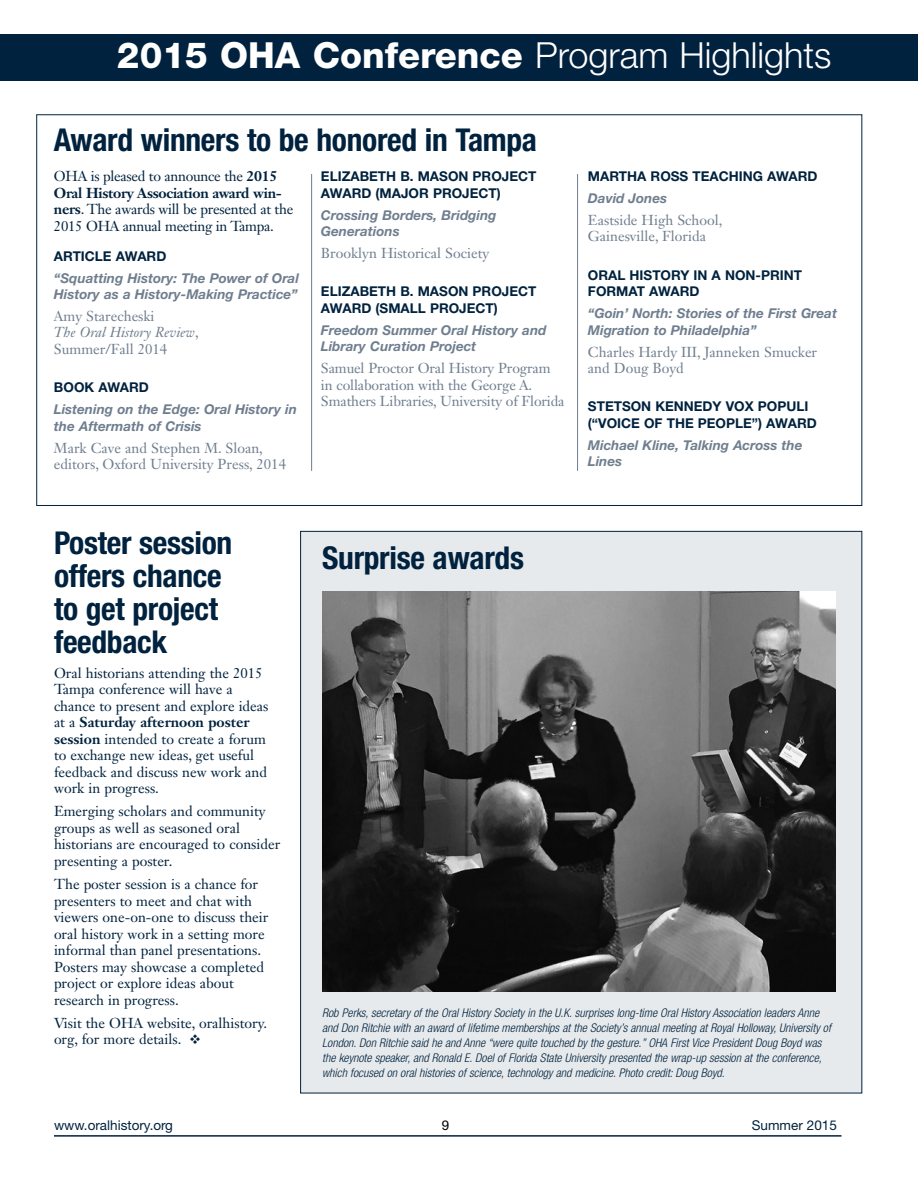
<style>
.page{position:relative;width:918px;height:1188px;background:#fff}
.page>*{position:absolute;margin:0;border:0;box-sizing:border-box;transform-origin:0 0}
.t1{font:800 36px "Helvetica Neue LT Std";color:#fff}
.t2{font:700 condensed 31.5px/33px "Helvetica Neue LT Std";letter-spacing:-.01em;color:#00223e}
.t3{font:14.25px/16.5px "Janson Text LT Std";color:#00223e}
.t4{font:14.25px/16.5px "Janson Text LT Std";color:#6f7e8e}
.t5{font:14.25px/16.5px "Janson Text LT Std";letter-spacing:-.02em;color:#00223e}
.t6{font:italic 700 13.5px/16.5px "Helvetica Neue LT Std";color:#6f7e8e}
.t7{font:700 13.5px/16.5px "Helvetica Neue LT Std";color:#00223e}
.t8{font:13.5px "Helvetica Neue LT Std";color:#00223e}
.t9{font:13.5px "Helvetica Neue LT Std";color:#000}
.t10{font:italic 300 condensed 12px/15px "Helvetica Neue LT Std";color:#00223e}
.s1{font-weight:300}
.s2{font-weight:700}
.s3{font-style:italic}
</style>
<div class="page">
<hr style="left:54px;top:1135px;width:788px;height:2px;background:#00223e">
<div style="left:0;top:35px;width:918px;height:46px;background:#00223e"></div>
<div style="left:300px;top:531px;width:562px;height:562px;background:#e7eaec;border:1px solid #00223e"></div>
<div style="left:36px;top:114px;width:826px;height:392px;background:#fff;border:1px solid #00223e"></div>
<hr style="left:311px;top:174px;width:1px;height:297px;background:#6f7e8e">
<hr style="left:577px;top:174px;width:1px;height:297px;background:#6f7e8e">
<img style="left:322px;top:592px;width:514px;height:400px">
<h1 class="t1" style="left:117px;top:34px;width:716px">2015 OHA Conference <span class="s1">Program Highlights</span></h1>
<h2 class="t2" style="left:54px;top:123px;width:485px">Award winners to be honored in Tampa</h2>
<p class="t5" style="left:54px;top:168px;width:241px">OHA is pleased to announce the <span class="s2">2015<br>Oral History Association award win&shy;ners</span>. The awards will be presented at the 2015 OHA annual meeting in Tampa.</p>
<p class="t7" style="left:54px;top:247px;width:114px">ARTICLE AWARD</p>
<p class="t6" style="left:54px;top:269px;width:246px">“Squatting History: The Power of Oral<br>History as a History-Making Practice”</p>
<p class="t4" style="left:54px;top:308px;width:146px">Amy Starecheski<br><span class="s3">The Oral History Review</span>,<br>Summer/Fall 2014</p>
<p class="t7" style="left:54px;top:379px;width:96px">BOOK AWARD</p>
<p class="t6" style="left:54px;top:401px;width:245px">Listening on the Edge: Oral History in the Aftermath of Crisis</p>
<p class="t4" style="left:54px;top:439px;width:234px">Mark Cave and Stephen M. Sloan, editors, Oxford University Press, 2014</p>
<p class="t7" style="left:321px;top:168px;width:217px">ELIZABETH B. MASON PROJECT<br>AWARD (MAJOR PROJECT)</p>
<p class="t6" style="left:321px;top:206px;width:177px">Crossing Borders, Bridging<br>Generations</p>
<p class="t4" style="left:321px;top:245px;width:170px">Brooklyn Historical Society</p>
<p class="t7" style="left:321px;top:283px;width:217px">ELIZABETH B. MASON PROJECT<br>AWARD (SMALL PROJECT)</p>
<p class="t6" style="left:321px;top:321px;width:227px">Freedom Summer Oral History and<br>Library Curation Project</p>
<p class="t4" style="left:321px;top:360px;width:245px">Samuel Proctor Oral History Program in collaboration with the George A.<br>Smathers Libraries, University of Florida</p>
<p class="t7" style="left:588px;top:168px;width:231px">MARTHA ROSS TEACHING AWARD</p>
<p class="t6" style="left:588px;top:190px;width:81px">David Jones</p>
<p class="t4" style="left:588px;top:212px;width:136px">Eastside High School,<br>Gainesville, Florida</p>
<p class="t7" style="left:588px;top:266px;width:216px">ORAL HISTORY IN A NON-PRINT<br>FORMAT AWARD</p>
<p class="t6" style="left:588px;top:305px;width:251px">“Goin’ North: Stories of the First Great<br>Migration to Philadelphia”</p>
<p class="t4" style="left:588px;top:343px;width:231px">Charles Hardy III, Janneken Smucker and Doug Boyd</p>
<p class="t7" style="left:588px;top:398px;width:230px">STETSON KENNEDY VOX POPULI (“VOICE OF THE PEOPLE”) AWARD</p>
<p class="t6" style="left:588px;top:436px;width:216px">Michael Kline, Talking Across the<br>Lines</p>
<h2 class="t2" style="left:54px;top:526px;width:180px">Poster session offers chance to get project feedback</h2>
<p class="t3" style="left:54px;top:664px;width:216px">Oral historians attending the 2015<br>Tampa conference will have a chance to present and explore ideas at a <span class="s2">Saturday afternoon poster session</span> intended to create a forum to exchange new ideas, get useful feedback and discuss new work and work in progress.</p>
<p class="t3" style="left:54px;top:803px;width:228px">Emerging scholars and community groups as well as seasoned oral historians are encouraged to consider presenting a poster.</p>
<p class="t3" style="left:54px;top:876px;width:216px">The poster session is a chance for presenters to meet and chat with viewers one-on-one to discuss their oral history work in a setting more informal than panel presentations.<br>Posters may showcase a completed project or explore ideas about research in progress.</p>
<p class="t3" style="left:54px;top:1015px;width:215px">Visit the OHA website, oralhistory. org, for more details. ❖</p>
<h2 class="t2" style="left:322px;top:541px;width:203px">Surprise awards</h2>
<p class="t10" style="left:322px;top:1005px;width:510px">Rob Perks, secretary of the Oral History Society in the U.K. surprises long-time Oral History Association leaders Anne and Don Ritchie with an award of lifetime memberships at the Society’s annual meeting at Royal Holloway, University of London. Don Ritchie said he and Anne “were quite touched by the gesture.” OHA First Vice President Doug Boyd was the keynote speaker, and Ronald E. Doel of Florida State University presented the wrap-up session at the conference, which focused on oral histories of science, technology and medicine. Photo credit: Doug Boyd.</p>
<p class="t8" style="left:54px;top:1117px;width:121px">www.oralhistory.org</p>
<p class="t9" style="left:442px;top:1117px;width:9px">9</p>
<p class="t8" style="left:752px;top:1117px;width:87px">Summer 2015</p>
</div>
